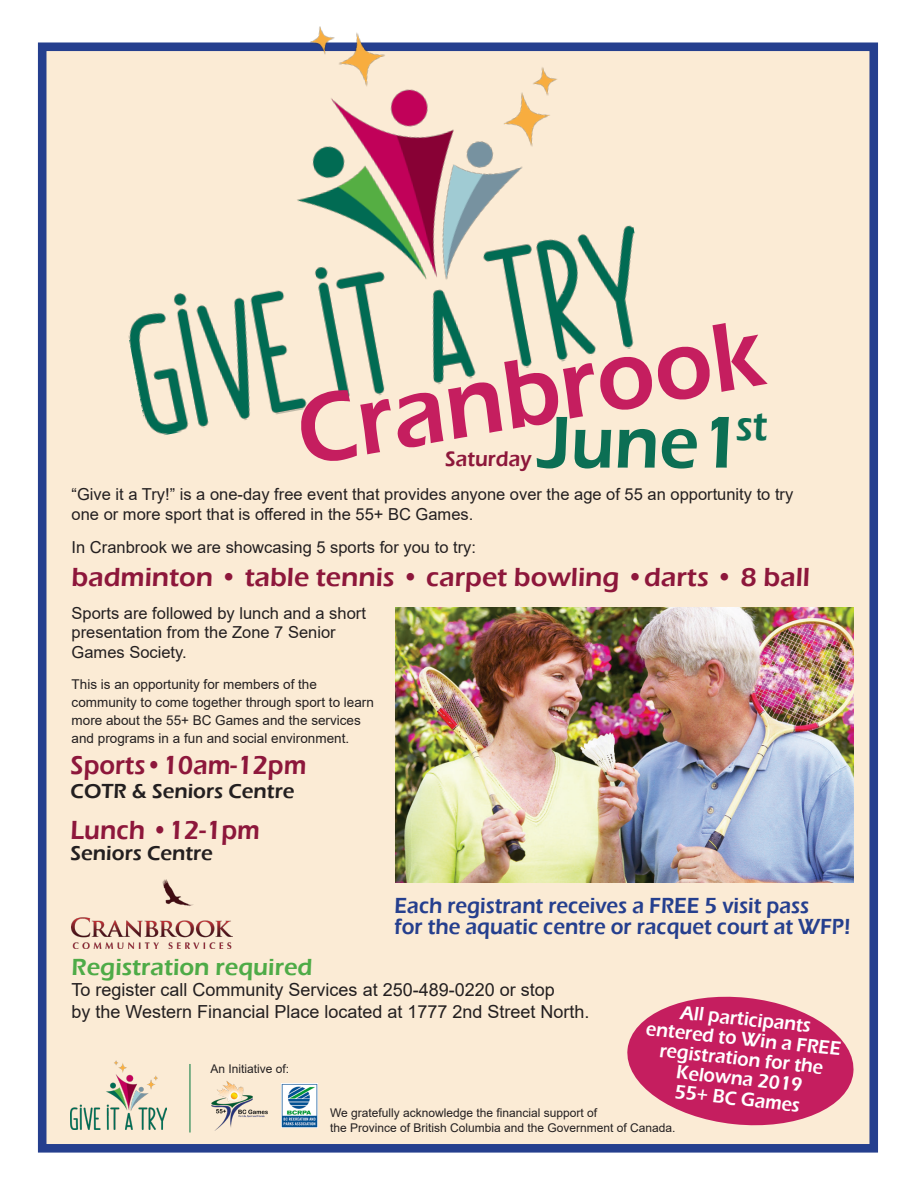
<style>
.page{position:relative;width:918px;height:1188px;background:#fff}
.page>*{position:absolute;margin:0;border:0;box-sizing:border-box;transform-origin:0 0}
.t1{font:600 100.8px "Eras ITC";color:#c51e5f;scale:.92 1}
.t2{font:600 76.05px "Eras ITC";color:#0c6f54;scale:.92 1}
.t3{font:600 27px "Eras ITC";color:#8d173b}
.t4{font:600 27px "Eras ITC";color:#8d173b;scale:.94 1}
.t5{font:600 24px "Eras ITC";color:#4eab47}
.t6{font:600 22.5px/21px "Eras ITC";color:#253f8e;scale:.92 1}
.t7{font:600 21.9px "Eras ITC";color:#8d173b;scale:.94 1}
.t8{font:600 21px "Eras ITC";color:#231f20}
.t9{font:600 19.95px/20px "Eras ITC";color:#fff;text-align:center;scale:.92 1}
.t10{font:18px/21.6px "Arial";color:#231f20}
.t11{font:16.5px/19.5px "Arial";color:#231f20}
.t12{font:13.5px/18px "Arial";color:#231f20}
.t13{font:12px/14.4px "Arial";color:#231f20}
</style>
<div class="page">
<div style="left:38px;top:42px;width:840px;height:1111px;background:#fbebd5;border:9px solid #253f8e"></div>
<img style="left:79px;top:26px;width:576px;height:409px">
<img style="left:71px;top:1060px;width:96px;height:70px">
<img style="left:211px;top:1081px;width:57px;height:50px">
<img style="left:282px;top:1084px;width:36px;height:43px">
<hr style="left:189px;top:1064px;width:1px;height:69px;background:#00773c">
<img style="left:72px;top:880px;width:160px;height:69px">
<img style="left:396px;top:607px;width:458px;height:276px">
<svg style="left:627px;top:996px;width:227px;height:130px"></svg>
<p class="t1" style="left:288px;top:376px;width:514px;rotate:-10deg">Cranbrook</p>
<p class="t11" style="left:72px;top:485px;width:723px">“Give it a Try!” is a one-day free event that provides anyone over the age of 55 an opportunity to try one or more sport that is offered in the 55+ BC Games.</p>
<p class="t11" style="left:72px;top:537px;width:406px">In Cranbrook we are showcasing 5 sports for you to try:</p>
<p class="t3" style="left:72px;top:561px;width:740px">badminton • table tennis • carpet bowling •darts • 8 ball</p>
<p class="t11" style="left:72px;top:603px;width:296px">Sports are followed by lunch and a short presentation from the Zone 7 Senior<br>Games Society.</p>
<p class="t12" style="left:72px;top:675px;width:304px">This is an opportunity for members of the community to come together through sport to learn more about the 55+ BC Games and the services and programs in a fun and social environment.</p>
<p class="t2" style="left:538px;top:399px;width:251px">June1<sup>st</sup></p>
<p class="t7" style="left:445px;top:447px;width:93px">Saturday</p>
<p class="t4" style="left:71px;top:750px;width:252px">Sports•10am-12pm</p>
<p class="t8" style="left:71px;top:779px;width:225px">COTR &amp; Seniors Centre</p>
<p class="t4" style="left:71px;top:815px;width:203px">Lunch •12-1pm</p>
<p class="t8" style="left:71px;top:841px;width:144px">Seniors Centre</p>
<p class="t6" style="left:395px;top:895px;width:497px">Each registrant receives a FREE 5 visit pass<br>for the aquatic centre or racquet court at WFP!</p>
<p class="t5" style="left:72px;top:953px;width:242px">Registration required</p>
<p class="t10" style="left:72px;top:979px;width:519px">To register call Community Services at 250-489-0220 or stop<br>by the Western Financial Place located at 1777 2nd Street North.</p>
<p class="t9" style="left:649px;top:999px;width:214px;rotate:6deg">All participants entered to Win a FREE registration for the<br>Kelowna 2019<br>55+ BC Games</p>
<p class="t13" style="left:210px;top:1061px;width:80px">An Initiative of:</p>
<p class="t13" style="left:330px;top:1106px;width:347px">We gratefully acknowledge the financial support of<br>the Province of British Columbia and the Government of Canada.</p>
</div>
